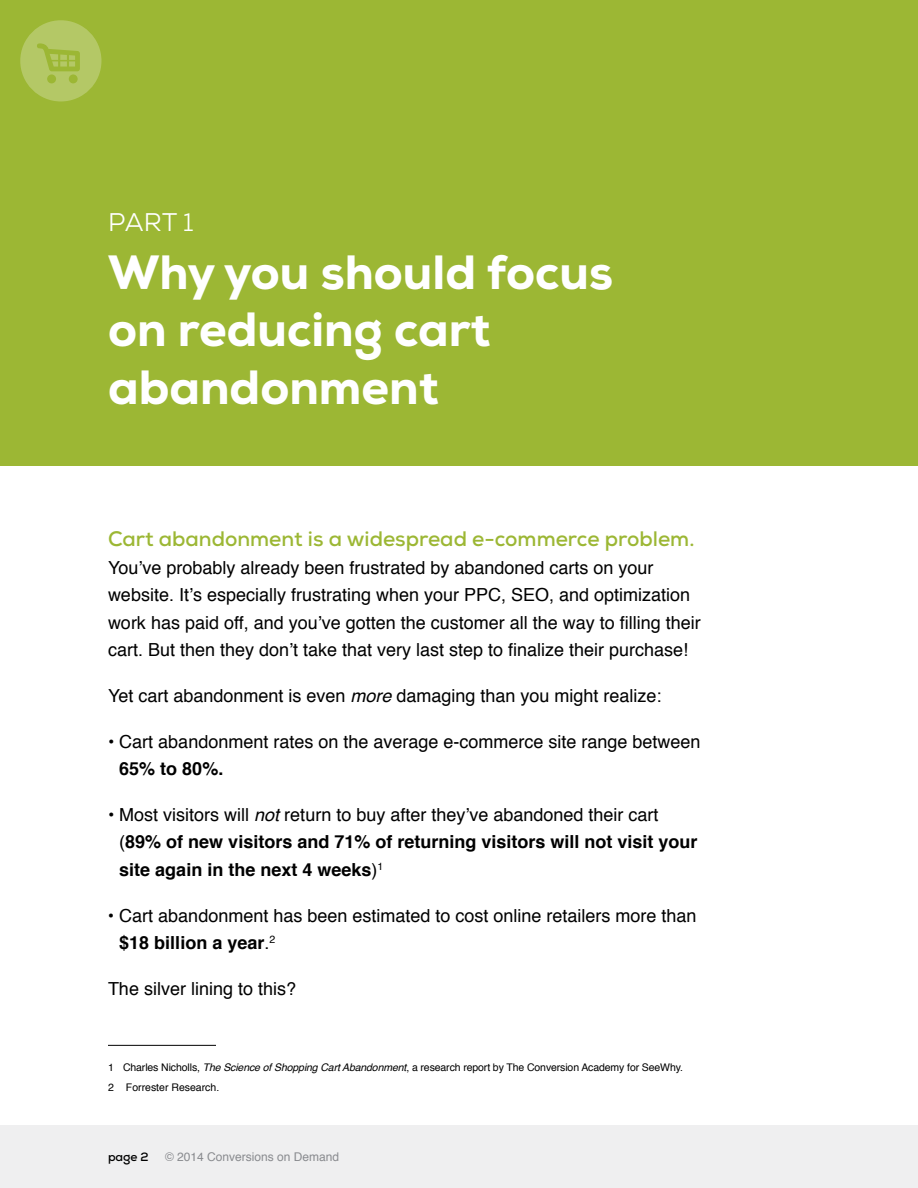
<style>
.page{position:relative;width:918px;height:1188px;background:#fff}
.page>*{position:absolute;margin:0;border:0;box-sizing:border-box;transform-origin:0 0}
.t1{font:800 48px/57.6px "Nexa";color:#fff}
.t2{font:25.5px "Nexa";color:#fff}
.t3{font:700 21px "Nexa";color:#9cb734}
.t4{font:18px/27.6px "Helvetica";color:#000}
.t5{font:700 18px/27.6px "Helvetica";color:#000}
.t6{font:12px "Helvetica";color:#939598}
.t7{font:700 12px "Nexa";color:#000}
.t8{font:10.5px/19.4px "Helvetica";letter-spacing:-.01em;color:#000}
.s1{font-style:italic}
.s2{font-weight:400}
.s3{font-weight:400;font-style:italic}
.s4{font-weight:700}
</style>
<div class="page">
<div style="left:0;top:1125px;width:918px;height:63px;background:#efeff0"></div>
<div style="left:0;top:0;width:918px;height:465px;background:#9cb734"></div>
<div style="left:20px;top:20px;width:81px;height:81px;background:#b4c866;border-radius:50%"></div>
<hr style="left:108px;top:1045px;width:108px;height:1px;background:#000">
<svg style="left:37px;top:43px;width:43px;height:40px"></svg>
<h2 class="t2" style="left:108px;top:206px;width:87px">part 1</h2>
<h1 class="t1" style="left:108px;top:243px;width:506px">Why you should focus on reducing cart abandonment</h1>
<p class="t3" style="left:108px;top:525px;width:588px">Cart abandonment is a widespread e-commerce problem.</p>
<p class="t4" style="left:108px;top:554px;width:594px">You’ve probably already been frustrated by abandoned carts on your website. It’s especially frustrating when your PPC, SEO, and optimization work has paid off, and you’ve gotten the customer all the way to filling their cart. But then they don’t take that very last step to finalize their purchase!</p>
<p class="t4" style="left:108px;top:682px;width:555px">Yet cart abandonment is even <span class="s1">more</span> damaging than you might realize:</p>
<p class="t4" style="left:108px;top:728px;width:594px">• Cart abandonment rates on the average e-commerce site range between</p>
<p class="t5" style="left:119px;top:755px;width:106px">65% to 80%.</p>
<p class="t5" style="left:119px;top:801px;width:580px;text-indent:-11px"><span class="s2">• Most visitors will</span> <span class="s3">not</span> <span class="s2">return to buy after they’ve abandoned their cart (</span>89% of new visitors and 71% of returning visitors will not visit your site again in the next 4 weeks<span class="s2">)</span><sup>1</sup></p>
<p class="t4" style="left:119px;top:902px;width:579px;text-indent:-11px">• Cart abandonment has been estimated to cost online retailers more than <span class="s4">$18 billion a year</span>.<sup>2</sup></p>
<p class="t4" style="left:108px;top:975px;width:190px">The silver lining to this?</p>
<p class="t8" style="left:108px;top:1058px;width:577px">1 Charles Nicholls, <span class="s1">The Science of Shopping Cart Abandonment</span>, a research report by The Conversion Academy for SeeWhy.<br>2 Forrester Research.</p>
<p class="t7" style="left:108px;top:1150px;width:42px">page 2</p>
<p class="t6" style="left:165px;top:1148px;width:176px">© 2014 Conversions on Demand</p>
</div>
